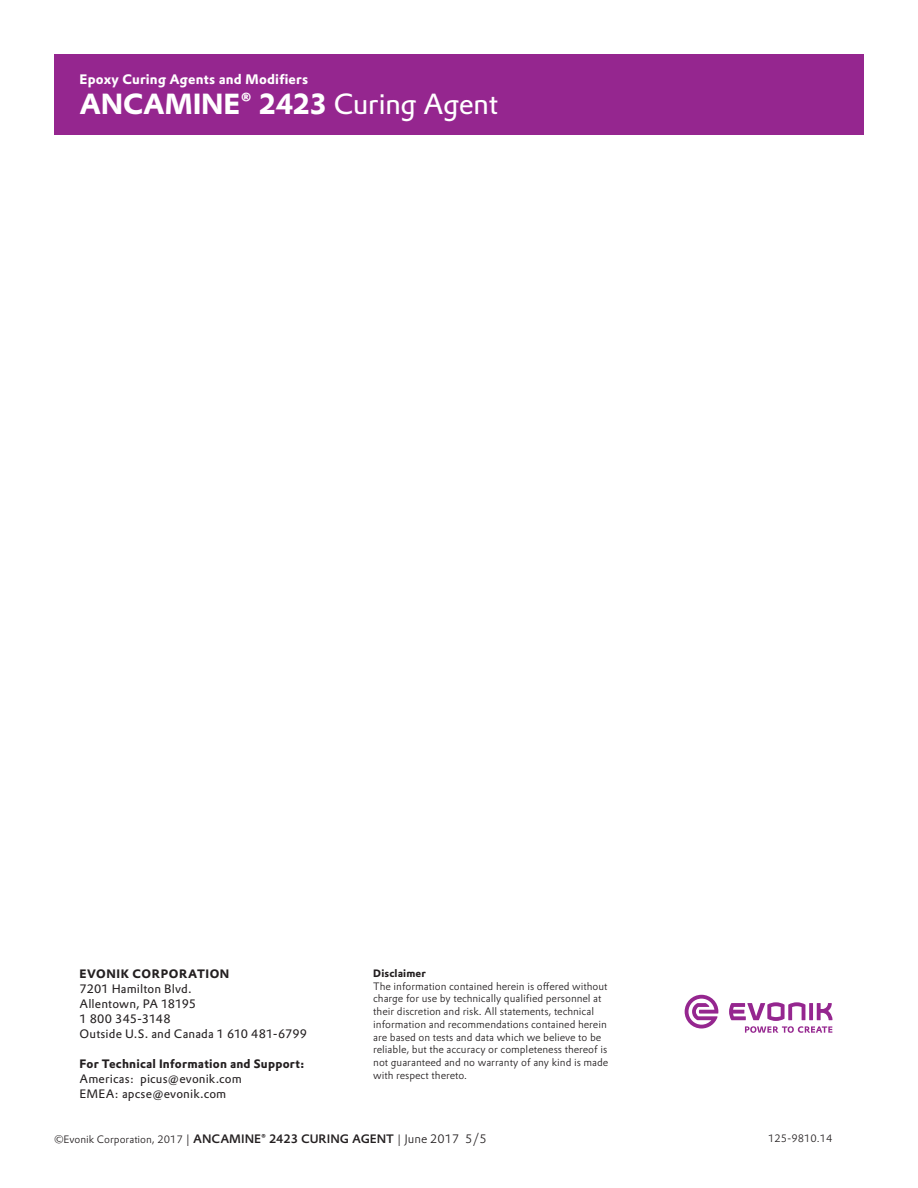
<style>
.page{position:relative;width:918px;height:1188px;background:#fff}
.page>*{position:absolute;margin:0;border:0;box-sizing:border-box;transform-origin:0 0}
.t1{font:700 28.5px "Evonik Prokyon";letter-spacing:-.005em;color:#fff}
.t2{font:700 13.5px "Evonik Prokyon";letter-spacing:.015em;color:#fff}
.t3{font:12px/15px "Evonik Prokyon";letter-spacing:.015em;color:#231f20}
.t4{font:500 12px "Evonik Prokyon";color:#231f20}
.t5{font:700 12px "Evonik Prokyon";letter-spacing:.02em;color:#231f20}
.t6{font:700 12px "Evonik Prokyon";letter-spacing:.045em;color:#231f20}
.t7{font:300 10.5px/12.8px "Evonik Prokyon";color:#231f20}
.t8{font:700 10.5px "Evonik Prokyon";letter-spacing:.01em;color:#231f20}
.s1{font-weight:400}
.s2{font-weight:300;font-size:10.5px}
.s3{font-weight:300}
</style>
<div class="page">
<div style="left:54px;top:54px;width:810px;height:81px;background:#95268f"></div>
<svg style="left:685px;top:995px;width:33px;height:34px"></svg>
<svg style="left:729px;top:1002px;width:104px;height:31px"></svg>
<p class="t2" style="left:80px;top:69px;width:230px">Epoxy Curing Agents and Modifiers</p>
<h1 class="t1" style="left:80px;top:81px;width:420px">ANCAMINE® 2423 <span class="s1">Curing Agent</span></h1>
<p class="t6" style="left:80px;top:964px;width:151px">EVONIK CORPORATION</p>
<p class="t3" style="left:80px;top:981px;width:229px">7201 Hamilton Blvd.<br>Allentown, PA 18195<br>1 800 345-3148<br>Outside U.S. and Canada 1 610 481-6799</p>
<p class="t5" style="left:80px;top:1054px;width:227px">For Technical Information and Support:</p>
<p class="t3" style="left:80px;top:1071px;width:164px">Americas: picus@evonik.com<br>EMEA: apcse@evonik.com</p>
<p class="t8" style="left:373px;top:965px;width:54px">Disclaimer</p>
<p class="t7" style="left:373px;top:979px;width:237px">The information contained herein is offered without charge for use by technically qualified personnel at their discretion and risk. All statements, technical information and recommendations contained herein are based on tests and data which we believe to be reliable, but the accuracy or completeness thereof is not guaranteed and no warranty of any kind is made with respect thereto.</p>
<p class="t4" style="left:54px;top:1129px;width:434px"><span class="s2">©Evonik Corporation, 2017</span> <span class="s3">|</span> ANCAMINE® 2423 CURING AGENT <span class="s3">| June 2017 5/5</span></p>
<p class="t7" style="left:768px;top:1131px;width:66px">125-9810.14</p>
</div>
